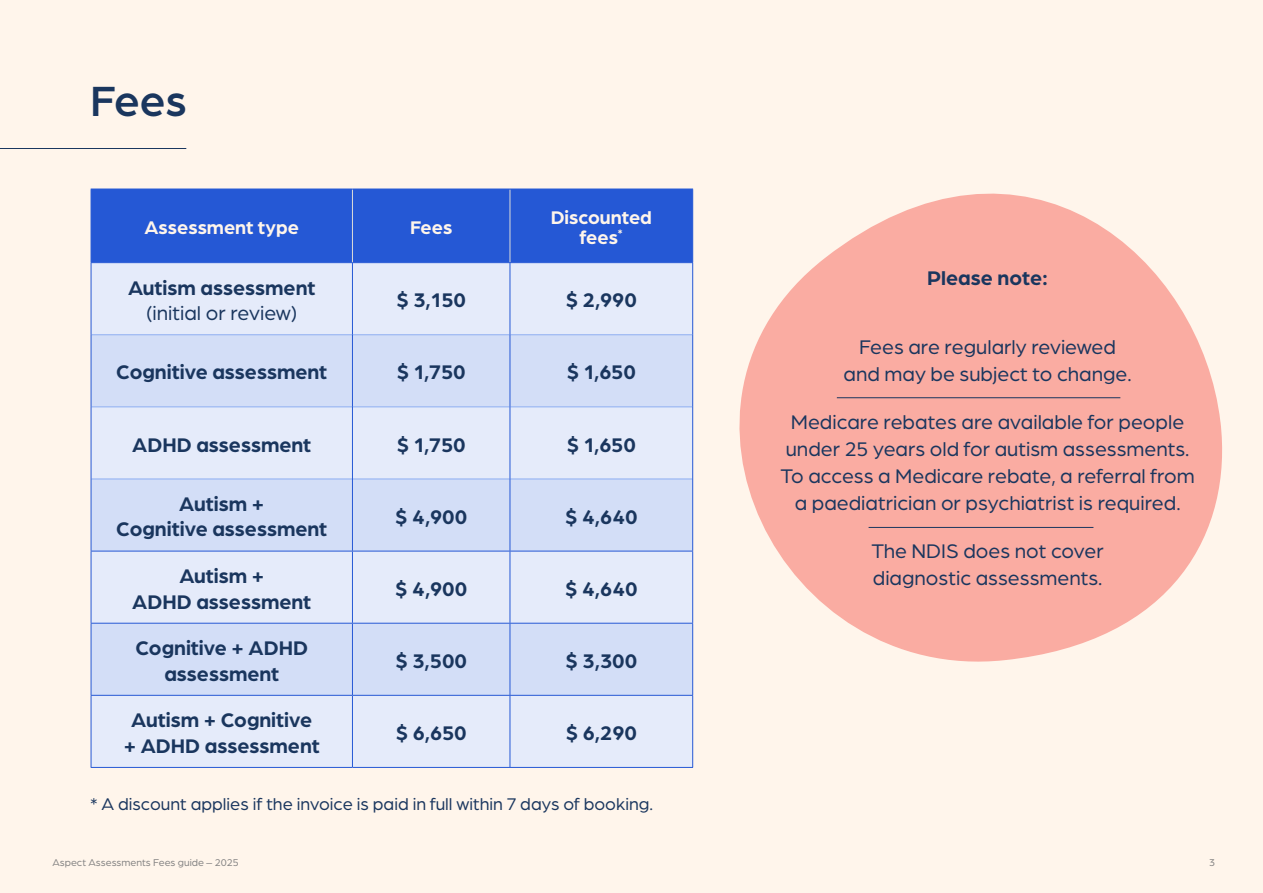
<style>
.page{position:relative;width:1263px;height:893px;background:#fff5eb}
.page>*{position:absolute;margin:0;border:0;box-sizing:border-box;transform-origin:0 0}
.t1{font:500 45px "Arboria";color:#1a365e}
.t2{font:21px/27px "Arboria";color:#1a365e;text-align:center}
.t3{font:700 21px/25.5px "Arboria";color:#1a365e;text-align:center}
.t4{font:700 19.5px/19.5px "Arboria";color:#fff5eb;text-align:center}
.t5{font:18px "Arboria";color:#1a365e}
.t6{font:10.5px "Arboria";color:#848383}
</style>
<div class="page">
<div style="left:92px;top:190px;width:600px;height:72px;background:#2558d5"></div>
<div style="left:92px;top:263px;width:600px;height:504px;background:#e5ebfa"></div>
<svg style="left:92px;top:335px;width:600px;height:360px;fill:#d3def7"></svg>
<hr style="left:91px;top:334px;width:261px;height:1px;background:#8daef3">
<hr style="left:353px;top:334px;width:157px;height:1px;background:#8daef3">
<hr style="left:510px;top:334px;width:182px;height:1px;background:#8daef3">
<hr style="left:91px;top:406px;width:261px;height:1px;background:#8daef3">
<hr style="left:353px;top:406px;width:157px;height:1px;background:#8daef3">
<hr style="left:510px;top:406px;width:182px;height:1px;background:#8daef3">
<hr style="left:91px;top:479px;width:261px;height:1px;background:#8daef3">
<hr style="left:353px;top:479px;width:157px;height:1px;background:#8daef3">
<hr style="left:510px;top:479px;width:182px;height:1px;background:#8daef3">
<hr style="left:352px;top:189px;width:1px;height:73px;background:#dddcd9">
<hr style="left:510px;top:189px;width:1px;height:73px;background:#dddcd9">
<hr style="left:91px;top:263px;width:1px;height:72px;background:#2558d5">
<hr style="left:352px;top:263px;width:1px;height:72px;background:#2558d5">
<hr style="left:510px;top:263px;width:1px;height:72px;background:#2558d5">
<hr style="left:692px;top:263px;width:1px;height:72px;background:#2558d5">
<hr style="left:91px;top:335px;width:1px;height:72px;background:#2558d5">
<hr style="left:352px;top:335px;width:1px;height:72px;background:#2558d5">
<hr style="left:510px;top:335px;width:1px;height:72px;background:#2558d5">
<hr style="left:692px;top:335px;width:1px;height:72px;background:#2558d5">
<hr style="left:91px;top:407px;width:1px;height:72px;background:#2558d5">
<hr style="left:352px;top:407px;width:1px;height:72px;background:#2558d5">
<hr style="left:510px;top:407px;width:1px;height:72px;background:#2558d5">
<hr style="left:692px;top:407px;width:1px;height:72px;background:#2558d5">
<hr style="left:91px;top:479px;width:1px;height:72px;background:#2558d5">
<hr style="left:352px;top:479px;width:1px;height:72px;background:#2558d5">
<hr style="left:510px;top:479px;width:1px;height:72px;background:#2558d5">
<hr style="left:692px;top:479px;width:1px;height:72px;background:#2558d5">
<hr style="left:91px;top:551px;width:261px;height:1px;background:#2558d5">
<hr style="left:91px;top:551px;width:1px;height:72px;background:#2558d5">
<hr style="left:352px;top:551px;width:158px;height:1px;background:#2558d5">
<hr style="left:352px;top:551px;width:1px;height:72px;background:#2558d5">
<hr style="left:510px;top:551px;width:183px;height:1px;background:#2558d5">
<hr style="left:510px;top:551px;width:1px;height:72px;background:#2558d5">
<hr style="left:692px;top:551px;width:1px;height:72px;background:#2558d5">
<hr style="left:91px;top:623px;width:261px;height:1px;background:#2558d5">
<hr style="left:91px;top:624px;width:1px;height:71px;background:#2558d5">
<hr style="left:352px;top:623px;width:158px;height:1px;background:#2558d5">
<hr style="left:352px;top:624px;width:1px;height:71px;background:#2558d5">
<hr style="left:510px;top:623px;width:183px;height:1px;background:#2558d5">
<hr style="left:510px;top:624px;width:1px;height:71px;background:#2558d5">
<hr style="left:692px;top:624px;width:1px;height:71px;background:#2558d5">
<hr style="left:91px;top:695px;width:261px;height:1px;background:#2558d5">
<hr style="left:91px;top:696px;width:1px;height:71px;background:#2558d5">
<hr style="left:352px;top:695px;width:158px;height:1px;background:#2558d5">
<hr style="left:352px;top:696px;width:1px;height:71px;background:#2558d5">
<hr style="left:510px;top:695px;width:183px;height:1px;background:#2558d5">
<hr style="left:510px;top:696px;width:1px;height:71px;background:#2558d5">
<hr style="left:692px;top:696px;width:1px;height:71px;background:#2558d5">
<hr style="left:91px;top:767px;width:261px;height:1px;background:#2558d5">
<hr style="left:352px;top:767px;width:158px;height:1px;background:#2558d5">
<hr style="left:510px;top:767px;width:183px;height:1px;background:#2558d5">
<hr style="left:91px;top:189px;width:261px;height:1px;background:#2558d5">
<hr style="left:91px;top:189px;width:1px;height:73px;background:#2558d5">
<hr style="left:352px;top:189px;width:158px;height:1px;background:#2558d5">
<hr style="left:510px;top:189px;width:183px;height:1px;background:#2558d5">
<hr style="left:692px;top:189px;width:1px;height:73px;background:#2558d5">
<hr style="left:91px;top:262px;width:261px;height:1px;background:#2558d5">
<hr style="left:352px;top:262px;width:158px;height:1px;background:#2558d5">
<hr style="left:510px;top:262px;width:183px;height:1px;background:#2558d5">
<svg style="left:739px;top:194px;width:483px;height:468px;fill:#faaca2"></svg>
<hr style="left:0;top:148px;width:186px;height:1px;background:#1a365e">
<hr style="left:837px;top:397px;width:283px;height:1px;background:#1a365e">
<hr style="left:868px;top:527px;width:225px;height:1px;background:#1a365e">
<h1 class="t1" style="left:90px;top:71px;width:98px">Fees</h1>
<p class="t4" style="left:145px;top:216px;width:156px">Assessment type</p>
<p class="t4" style="left:410px;top:216px;width:44px">Fees</p>
<p class="t4" style="left:551px;top:207px;width:103px">Discounted fees<sup>*</sup></p>
<p class="t3" style="left:128px;top:274px;width:189px">Autism assessment</p>
<p class="t2" style="left:146px;top:299px;width:153px">(initial or review)</p>
<p class="t3" style="left:396px;top:286px;width:71px">$ 3,150</p>
<p class="t3" style="left:566px;top:286px;width:73px">$ 2,990</p>
<p class="t3" style="left:116px;top:358px;width:213px">Cognitive assessment</p>
<p class="t3" style="left:397px;top:358px;width:70px">$ 1,750</p>
<p class="t3" style="left:567px;top:358px;width:71px">$ 1,650</p>
<p class="t3" style="left:132px;top:431px;width:181px">ADHD assessment</p>
<p class="t3" style="left:397px;top:431px;width:70px">$ 1,750</p>
<p class="t3" style="left:567px;top:431px;width:71px">$ 1,650</p>
<p class="t3" style="left:116px;top:490px;width:213px">Autism +<br>Cognitive assessment</p>
<p class="t3" style="left:395px;top:503px;width:73px">$ 4,900</p>
<p class="t3" style="left:565px;top:503px;width:74px">$ 4,640</p>
<p class="t3" style="left:132px;top:562px;width:181px">Autism +<br>ADHD assessment</p>
<p class="t3" style="left:395px;top:575px;width:73px">$ 4,900</p>
<p class="t3" style="left:565px;top:575px;width:74px">$ 4,640</p>
<p class="t3" style="left:135px;top:634px;width:174px">Cognitive + ADHD assessment</p>
<p class="t3" style="left:395px;top:647px;width:73px">$ 3,500</p>
<p class="t3" style="left:565px;top:647px;width:73px">$ 3,300</p>
<p class="t3" style="left:124px;top:706px;width:198px">Autism + Cognitive + ADHD assessment</p>
<p class="t3" style="left:396px;top:719px;width:72px">$ 6,650</p>
<p class="t3" style="left:566px;top:719px;width:73px">$ 6,290</p>
<p class="t5" style="left:90px;top:792px;width:565px">* A discount applies if the invoice is paid in full within 7 days of booking.</p>
<p class="t3" style="left:927px;top:263px;width:122px">Please note:</p>
<p class="t2" style="left:844px;top:332px;width:290px">Fees are regularly reviewed and may be subject to change.</p>
<p class="t2" style="left:780px;top:407px;width:416px">Medicare rebates are available for people under 25 years old for autism assessments.<br>To access a Medicare rebate, a referral from a paediatrician or psychiatrist is required.</p>
<p class="t2" style="left:871px;top:536px;width:234px;text-align:left">The NDIS does not cover diagnostic assessments.</p>
<p class="t6" style="left:52px;top:856px;width:188px">Aspect Assessments Fees guide – 2025</p>
<p class="t6" style="left:1209px;top:856px;width:7px">3</p>
</div>
